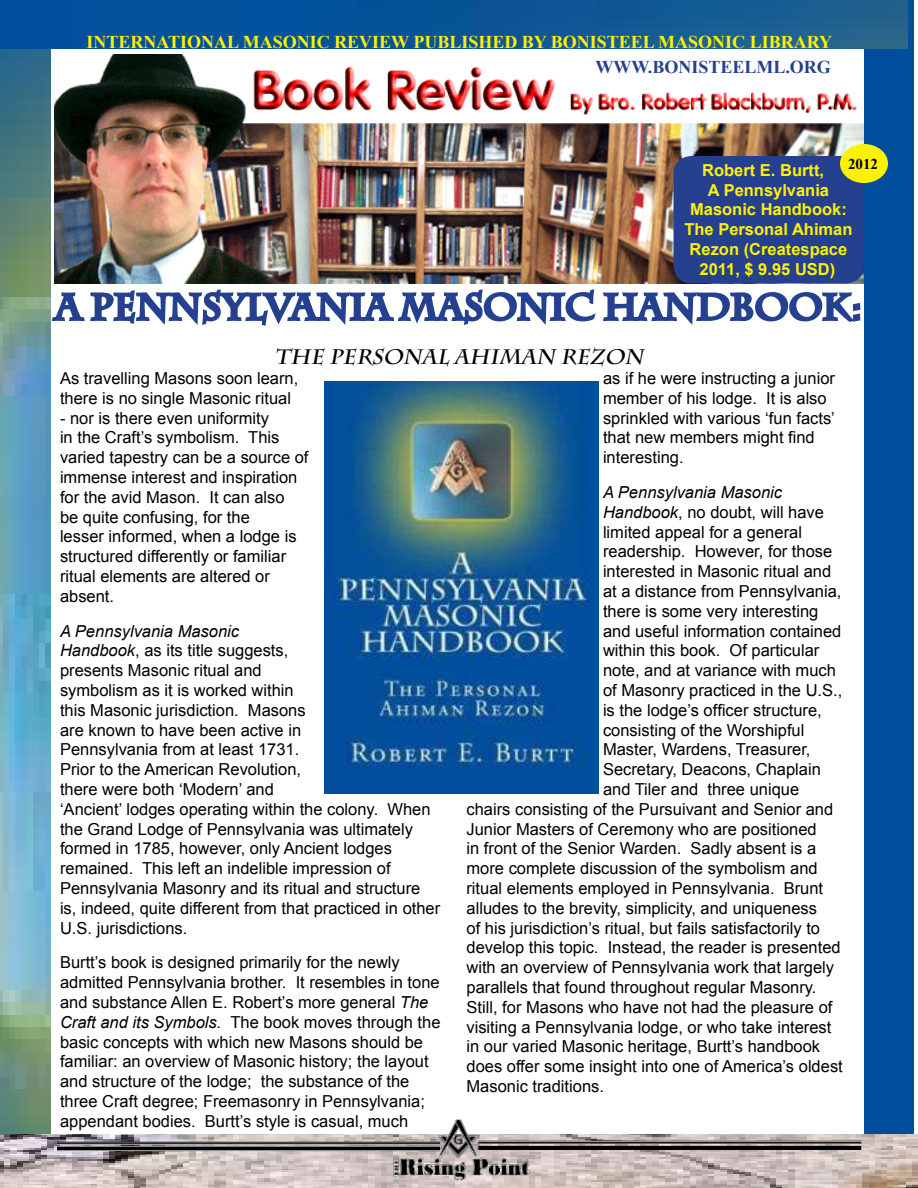
<style>
.page{position:relative;width:918px;height:1188px;background:#fff}
.page>*{position:absolute;margin:0;border:0;box-sizing:border-box;transform-origin:0 0}
.t1{font:700 36px "Charlemagne Std";color:#24408f}
.t2{font:italic 700 21px "Charlemagne Std";color:#000}
.t3{font:700 18px "Times New Roman";color:#fff200}
.t4{font:700 18px "Times New Roman";color:#24408f}
.t5{font:16.5px/19.8px "Arial";color:#000}
.t6{font:700 16.5px "Arial";color:#fff200}
.t7{font:italic 16.5px "Arial";color:#000}
.t8{font:700 15px "Times New Roman";color:#000}
.s1{font-style:inherit}
.s2{font-style:italic}
</style>
<div class="page">
<img style="left:0;top:0;width:50px;height:1134px">
<div style="left:864px;top:0;width:50px;height:1134px;background:#014e9c"></div>
<img style="left:0;top:1134px;width:918px;height:54px">
<img style="left:0;top:1px;width:908px;height:48px">
<svg style="left:50px;top:276px;width:811px;height:52px"></svg>
<img style="left:324px;top:381px;width:274px;height:412px">
<img style="left:54px;top:54px;width:810px;height:230px">
<div style="left:674px;top:156px;width:190px;height:128px;background:#24408f;border-radius:18px"></div>
<div style="left:840px;top:144px;width:48px;height:39px;background:#fff200;border-radius:50%"></div>
<img style="left:58px;top:1119px;width:803px;height:61px">
<p class="t3" style="left:86px;top:30px;width:209px">INTERNATIONAL MASONI</p>
<p class="t3" style="left:317px;top:30px;width:517px">C REVIEW PUBLISHED BY BONISTEEL MASONIC LIBRARY</p>
<p class="t4" style="left:596px;top:54px;width:237px">WWW.BONISTEELML.ORG</p>
<p class="t8" style="left:848px;top:154px;width:31px">2012</p>
<p class="t6" style="left:702px;top:159px;width:123px">Robert E. Bu<span class="s1">r</span>tt,</p>
<p class="t6" style="left:708px;top:179px;width:123px">A Pennsylvania</p>
<p class="t6" style="left:690px;top:199px;width:158px">Masonic Handbook:</p>
<p class="t6" style="left:684px;top:219px;width:170px">The Personal Ahiman</p>
<p class="t6" style="left:690px;top:238px;width:159px">Rezon (Createspace</p>
<p class="t6" style="left:700px;top:258px;width:137px">2011, $ 9.95 USD)</p>
<p class="t1" style="left:56px;top:286px;width:808px">A PENNSYLVANIA MASONIC HANDBOOK:</p>
<p class="t2" style="left:275px;top:345px;width:375px">THE PERSONAL AH IMAN REZON</p>
<p class="t5" style="left:60px;top:368px;width:240px">As travelling Masons soon learn, there is no single Masonic ritual</p>
<p class="t5" style="left:60px;top:408px;width:250px">- nor is there even uniformity<br>in the Craft’s symbolism. This varied tapestry can be a source of immense interest and inspiration for the avid Mason. It can also<br>be quite confusing, for the<br>lesser informed, when a lodge is structured differently or familiar ritual elements are altered or absent.</p>
<p class="t5" style="left:60px;top:621px;width:382px"><span class="s2">A Pennsylvania Masonic<br>Handbook</span>, as its title suggests,<br>presents Masonic ritual and<br>symbolism as it is worked within<br>this Masonic jurisdiction. Masons<br>are known to have been active in<br>Pennsylvania from at least 1731.<br>Prior to the American Revolution,<br>there were both ‘Modern’ and<br>‘Ancient’ lodges operating within the colony. When the Grand Lodge of Pennsylvania was ultimately formed in 1785, however, only Ancient lodges remained. This left an indelible impression of Pennsylvania Masonry and its ritual and structure is, indeed, quite different from that practiced in other U.S. jurisdictions.</p>
<p class="t5" style="left:60px;top:953px;width:382px">B<span class="s1">urtt</span>’s book is designed primarily for the newly admitted Pennsylvania brother. It resembles in tone and substance Allen E. Robert’s more general <span class="s2">The Craft and its Symbols.</span> The book moves through the basic concepts with which new Masons should be familiar: an overview of Masonic history; the layout and structure of the lodge; the substance of the three Craft degree; Freemasonry in Pennsylvania; appendant bodies. B<span class="s1">urtt</span>’s style is casual, much</p>
<p class="t5" style="left:603px;top:368px;width:234px">as if he were instructing a junior member of his lodge. It is also sprinkled with various ‘fun facts’ that new members might find interesting.</p>
<p class="t7" style="left:603px;top:482px;width:181px">A Pennsylvania Masonic</p>
<p class="t5" style="left:603px;top:502px;width:223px"><span class="s2">Handbook</span>, no doubt, will have</p>
<p class="t5" style="left:603px;top:522px;width:201px">limited appeal for a general</p>
<p class="t5" style="left:603px;top:542px;width:231px">readership. However, for those</p>
<p class="t5" style="left:603px;top:562px;width:230px">interested in Masonic ritual and</p>
<p class="t5" style="left:603px;top:581px;width:240px">at a distance from Pennsylvania,</p>
<p class="t5" style="left:603px;top:601px;width:217px">there is some very interesting</p>
<p class="t5" style="left:603px;top:621px;width:240px">and useful information contained</p>
<p class="t5" style="left:603px;top:641px;width:218px">within this book. Of particular</p>
<p class="t5" style="left:603px;top:661px;width:234px">note, and at variance with much</p>
<p class="t5" style="left:603px;top:680px;width:241px">of Masonry practiced in the U.S.,</p>
<p class="t5" style="left:603px;top:700px;width:220px">is the lodge’s officer structure,</p>
<p class="t5" style="left:603px;top:720px;width:203px">consisting of the Worshipful</p>
<p class="t5" style="left:603px;top:740px;width:209px">Master, Wardens, Treasurer,</p>
<p class="t5" style="left:603px;top:760px;width:219px">Secretary, Deacons, Chaplain</p>
<p class="t5" style="left:603px;top:779px;width:198px">and Tiler and three unique</p>
<p class="t5" style="left:466px;top:799px;width:368px">chairs consisting of the Pursuivant and Senior and</p>
<p class="t5" style="left:466px;top:819px;width:352px">Junior Masters of Ceremony who are positioned</p>
<p class="t5" style="left:466px;top:839px;width:351px">in front of the Senior Warden. Sadly absent is a</p>
<p class="t5" style="left:466px;top:859px;width:353px">more complete discussion of the symbolism and</p>
<p class="t5" style="left:466px;top:878px;width:358px">ritual elements employed in Pennsylvania. Brunt</p>
<p class="t5" style="left:466px;top:898px;width:352px">alludes to the brevity, simplicity, and uniqueness</p>
<p class="t5" style="left:466px;top:918px;width:355px">of his jurisdiction’s ritual, but fails satisfactorily to</p>
<p class="t5" style="left:466px;top:938px;width:376px">develop this topic. Instead, the reader is presented</p>
<p class="t5" style="left:466px;top:958px;width:369px">with an overview of Pennsylvania work that largely</p>
<p class="t5" style="left:466px;top:977px;width:352px">parallels that found throughout regular Masonry.</p>
<p class="t5" style="left:466px;top:997px;width:367px">Still, for Masons who have not had the pleasure of</p>
<p class="t5" style="left:466px;top:1017px;width:366px">visiting a Pennsylvania lodge, or who take interest</p>
<p class="t5" style="left:466px;top:1037px;width:355px">in our varied Masonic heritage, B<span class="s1">urtt</span>’s handbook</p>
<p class="t5" style="left:466px;top:1057px;width:378px">does offer some insight into one of America’s oldest</p>
<p class="t5" style="left:466px;top:1076px;width:139px">Masonic traditions.</p>
</div>
